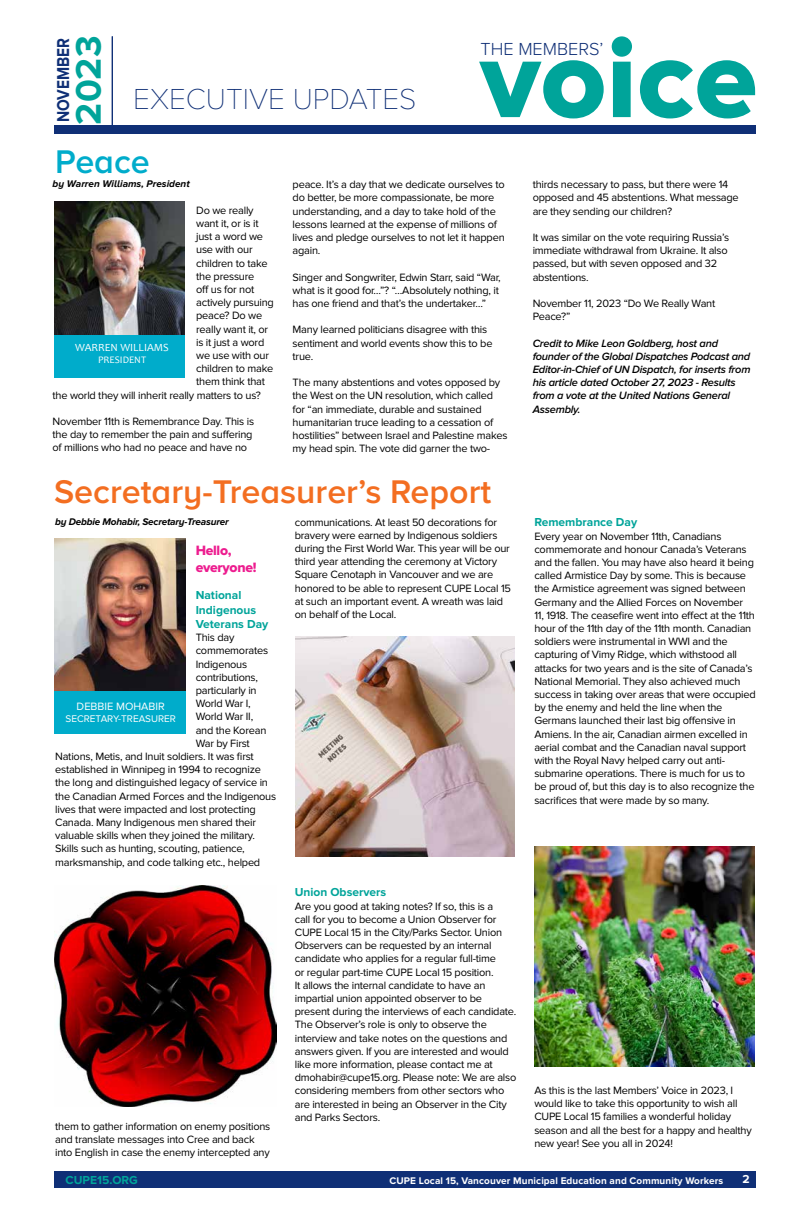
<style>
.page{position:relative;width:810px;height:1224px;background:#fff}
.page>*{position:absolute;margin:0;border:0;box-sizing:border-box;transform-origin:0 0}
.t1{font:114.8px "Proxima Nova A Extrabld";color:#00a49a}
.t2{font:700 36.9px "Proxima Nova A";color:#00a49a}
.t3{font:600 34px "Proxima Nova A";color:#f36e21}
.t4{font:600 34px "Proxima Nova A";color:#00accb}
.t5{font:100 30px "Proxima Nova A";color:#0f2f76}
.t6{font:300 18.1px "Proxima Nova A";color:#0f2f76}
.t7{font:700 17.8px "Proxima Nova A";color:#0f2f76;scale:.86 1}
.t8{font:14px/16.8px "Proxima Nova Extrabld";letter-spacing:-.02em;color:#ed1c8f}
.t9{font:700 12px/14.4px "Proxima Nova";color:#00a49a}
.t10{font:700 12px "Proxima Nova A";color:#fff}
.t11{font:11px/13.2px "Proxima Nova";letter-spacing:-.02em;color:#000}
.t12{font:italic 600 11px/13.2px "Proxima Nova";letter-spacing:-.02em;color:#000}
.t13{font:11px "Candara";color:#fff}
.t14{font:11px "Proxima Nova";color:#fff}
.t15{font:700 10px "Proxima Nova";letter-spacing:.01em;color:#fff}
.t16{font:italic 700 10px "Proxima Nova A";letter-spacing:-.02em;color:#000}
.t17{font:italic 700 10px "Proxima Nova A";color:#000}
.t18{font:10px "Proxima Nova";color:#fff}
.t19{font:10px "Candara";color:#fff}
</style>
<div class="page">
<div style="left:54px;top:1171px;width:702px;height:17px;background:#0f2f76"></div>
<div style="left:54px;top:126px;width:702px;height:8px;background:#0f2f76"></div>
<hr style="left:112px;top:37px;width:1px;height:92px;background:#0f2f76">
<div style="left:54px;top:333px;width:131px;height:45px;background:#00accb"></div>
<img style="left:54px;top:202px;width:131px;height:133px">
<img style="left:54px;top:539px;width:132px;height:153px">
<div style="left:54px;top:692px;width:132px;height:42px;background:#00accb"></div>
<img style="left:55px;top:885px;width:221px;height:222px">
<img style="left:295px;top:636px;width:220px;height:220px">
<img style="left:534px;top:847px;width:220px;height:219px">
<h3 class="t7" style="left:53px;top:122px;width:99px;rotate:-90deg">NOVEMBER</h3>
<h2 class="t2" style="left:68px;top:125px;width:90px;rotate:-90deg">2023</h2>
<h3 class="t5" style="left:133px;top:83px;width:285px">EXECUTIVE UPDATES</h3>
<h3 class="t4" style="left:55px;top:142px;width:96px">Peace</h3>
<h1 class="t1" style="left:480px;top:13px;width:279px">voice</h1>
<h3 class="t6" style="left:481px;top:39px;width:124px">THE MEMBERS’</h3>
<p class="t17" style="left:53px;top:178px;width:139px">by Warren Williams, President</p>
<p class="t11" style="left:196px;top:204px;width:59px">Do we really</p>
<p class="t11" style="left:196px;top:217px;width:64px">want it, or is it</p>
<p class="t11" style="left:196px;top:230px;width:68px">just a word we</p>
<p class="t11" style="left:196px;top:243px;width:58px">use with our</p>
<p class="t11" style="left:196px;top:256px;width:73px">children to take</p>
<p class="t11" style="left:196px;top:270px;width:60px">the pressure</p>
<p class="t11" style="left:196px;top:283px;width:60px">off us for not</p>
<p class="t11" style="left:196px;top:296px;width:79px">actively pursuing</p>
<p class="t11" style="left:196px;top:309px;width:68px">peace? Do we</p>
<p class="t11" style="left:196px;top:322px;width:74px">really want it, or</p>
<p class="t11" style="left:196px;top:336px;width:70px">is it just a word</p>
<p class="t11" style="left:196px;top:349px;width:74px">we use with our</p>
<p class="t11" style="left:196px;top:362px;width:79px">children to make</p>
<p class="t11" style="left:196px;top:375px;width:70px">them think that</p>
<p class="t11" style="left:53px;top:388px;width:210px">the world they will inherit really matters to us?</p>
<p class="t11" style="left:53px;top:415px;width:203px">November 11th is Remembrance Day. This is the day to remember the pain and suffering of millions who had no peace and have no</p>
<p class="t13" style="left:75px;top:341px;width:95px">WARREN WILLIAMS</p>
<p class="t19" style="left:98px;top:354px;width:50px">PRESIDENT</p>
<p class="t11" style="left:293px;top:178px;width:214px">peace. It’s a day that we dedicate ourselves to do better, be more compassionate, be more understanding, and a day to take hold of the lessons learned at the expense of millions of lives and pledge ourselves to not let it happen again.</p>
<p class="t11" style="left:293px;top:270px;width:210px">Singer and Songwriter, Edwin Starr, said “War, what is it good for…”? “…Absolutely nothing, it has one friend and that’s the undertaker…”</p>
<p class="t11" style="left:293px;top:323px;width:201px">Many learned politicians disagree with this sentiment and world events show this to be true.</p>
<p class="t11" style="left:293px;top:376px;width:216px">The many abstentions and votes opposed by the West on the UN resolution, which called for “an immediate, durable and sustained humanitarian truce leading to a cessation of hostilities” between Israel and Palestine makes my head spin. The vote did garner the two-</p>
<h3 class="t3" style="left:54px;top:473px;width:439px">Secretary-Treasurer’s Report</h3>
<p class="t16" style="left:55px;top:516px;width:175px">by Debbie Mohabir, Secretary-Treasurer</p>
<p class="t8" style="left:196px;top:542px;width:62px">Hello, everyone!</p>
<p class="t9" style="left:196px;top:588px;width:74px">National<br>Indigenous<br>Veterans Day</p>
<p class="t11" style="left:196px;top:631px;width:40px">This day</p>
<p class="t11" style="left:196px;top:644px;width:74px">commemorates</p>
<p class="t11" style="left:196px;top:658px;width:53px">Indigenous</p>
<p class="t11" style="left:196px;top:671px;width:64px">contributions,</p>
<p class="t11" style="left:196px;top:684px;width:62px">particularly in</p>
<p class="t11" style="left:196px;top:697px;width:57px">World War I,</p>
<p class="t11" style="left:196px;top:710px;width:59px">World War II,</p>
<p class="t11" style="left:196px;top:724px;width:72px">and the Korean</p>
<p class="t11" style="left:196px;top:737px;width:56px">War by First</p>
<p class="t11" style="left:55px;top:750px;width:200px">Nations, Metis, and Inuit soldiers. It was first</p>
<p class="t11" style="left:55px;top:763px;width:207px">established in Winnipeg in 1994 to recognize</p>
<p class="t11" style="left:55px;top:776px;width:214px">the long and distinguished legacy of service in</p>
<p class="t11" style="left:55px;top:790px;width:223px">the Canadian Armed Forces and the Indigenous</p>
<p class="t11" style="left:55px;top:803px;width:202px">lives that were impacted and lost protecting</p>
<p class="t11" style="left:55px;top:816px;width:202px">Canada. Many Indigenous men shared their</p>
<p class="t11" style="left:55px;top:829px;width:201px">valuable skills when they joined the military.</p>
<p class="t11" style="left:55px;top:842px;width:191px">Skills such as hunting, scouting, patience,</p>
<p class="t11" style="left:55px;top:856px;width:207px">marksmanship, and code talking etc., helped</p>
<p class="t14" style="left:77px;top:700px;width:90px">DEBBIE MOHABIR</p>
<p class="t18" style="left:66px;top:713px;width:112px">SECRETARY-TREASURER</p>
<p class="t11" style="left:55px;top:1120px;width:217px">them to gather information on enemy positions and translate messages into Cree and back into English in case the enemy intercepted any</p>
<p class="t11" style="left:295px;top:516px;width:218px">communications. At least 50 decorations for bravery were earned by Indigenous soldiers during the First World War. This year will be our third year attending the ceremony at Victory Square Cenotaph in Vancouver and we are honored to be able to represent CUPE Local 15 at such an important event. A wreath was laid on behalf of the Local.</p>
<p class="t9" style="left:295px;top:886px;width:93px">Union Observers</p>
<p class="t11" style="left:295px;top:900px;width:223px">Are you good at taking notes? If so, this is a<br>call for you to become a Union Observer for CUPE Local 15 in the City/Parks Sector. Union Observers can be requested by an internal candidate who applies for a regular full-time<br>or regular part-time CUPE Local 15 position.<br>It allows the internal candidate to have an impartial union appointed observer to be present during the interviews of each candidate.<br>The Observer’s role is only to observe the interview and take notes on the questions and answers given. If you are interested and would like more information, please contact me at dmohabir@cupe15.org. Please note: We are also considering members from other sectors who are interested in being an Observer in the City and Parks Sectors.</p>
<p class="t11" style="left:533px;top:178px;width:208px">thirds necessary to pass, but there were 14 opposed and 45 abstentions. What message are they sending our children?</p>
<p class="t11" style="left:533px;top:231px;width:198px">It was similar on the vote requiring Russia’s immediate withdrawal from Ukraine. It also passed, but with seven opposed and 32 abstentions.</p>
<p class="t11" style="left:533px;top:297px;width:184px">November 11, 2023 “Do We Really Want<br>Peace?”</p>
<p class="t12" style="left:533px;top:337px;width:219px">Credit to Mike Leon Goldberg, host and founder of the Global Dispatches Podcast and Editor-in-Chief of UN Dispatch, for inserts from his article dated October 27, 2023 - Results from a vote at the United Nations General Assembly.</p>
<p class="t9" style="left:534px;top:516px;width:104px">Remembrance Day</p>
<p class="t11" style="left:534px;top:530px;width:223px">Every year on November 11th, Canadians commemorate and honour Canada’s Veterans and the fallen. You may have also heard it being called Armistice Day by some. This is because the Armistice agreement was signed between Germany and the Allied Forces on November<br>11, 1918. The ceasefire went into effect at the 11th hour of the 11th day of the 11th month. Canadian soldiers were instrumental in WWI and the capturing of Vimy Ridge, which withstood all attacks for two years and is the site of Canada’s National Memorial. They also achieved much success in taking over areas that were occupied by the enemy and held the line when the Germans launched their last big offensive in Amiens. In the air, Canadian airmen excelled in aerial combat and the Canadian naval support with the Royal Navy helped carry out anti&shy;submarine operations. There is much for us to be proud of, but this day is to also recognize the sacrifices that were made by so many.</p>
<p class="t11" style="left:534px;top:1084px;width:219px">As this is the last Members’ Voice in 2023, I would like to take this opportunity to wish all CUPE Local 15 families a wonderful holiday season and all the best for a happy and healthy new year! See you all in 2024!</p>
<p class="t9" style="left:66px;top:1173px;width:74px">CUPE15.ORG</p>
<p class="t15" style="left:390px;top:1175px;width:335px">CUPE Local 15, Vancouver Municipal Education and Community Workers</p>
<p class="t10" style="left:742px;top:1172px;width:9px">2</p>
</div>
